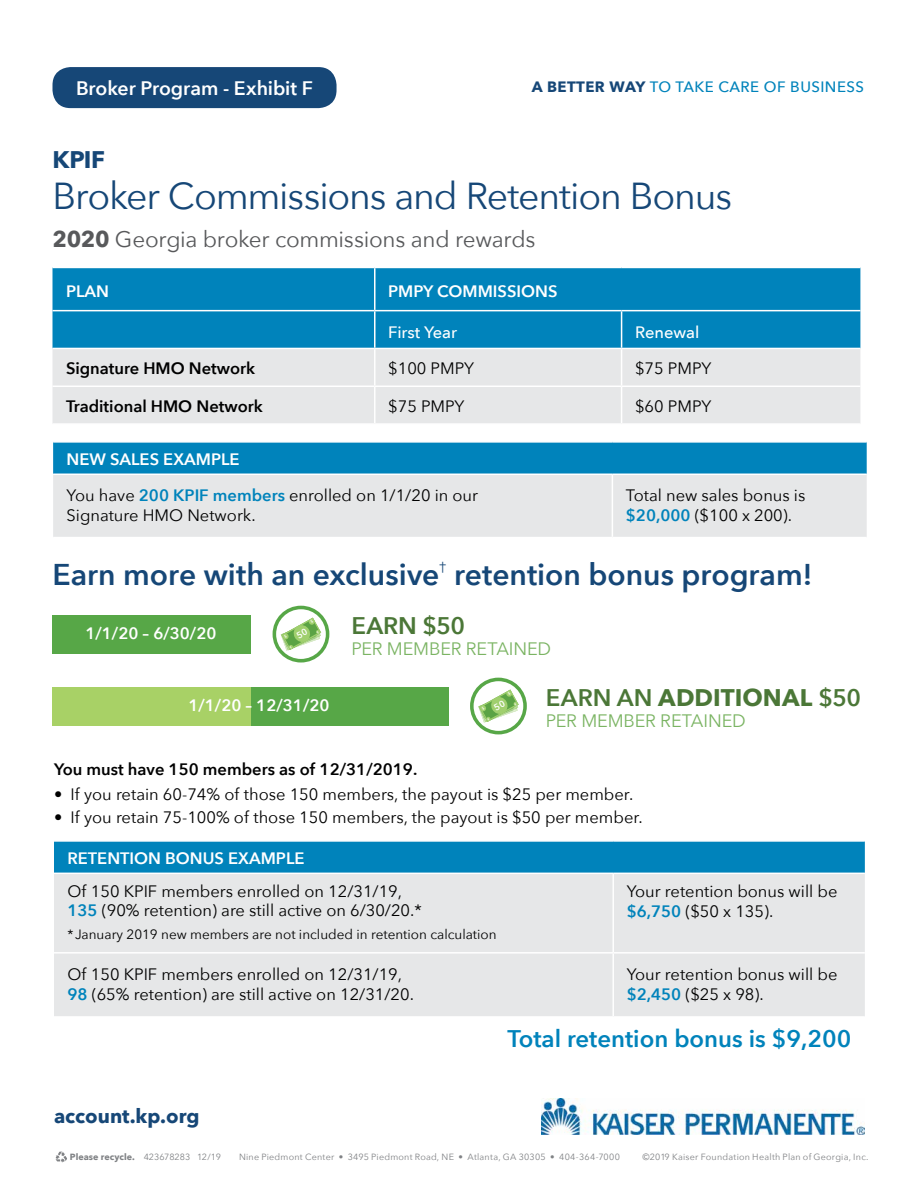
<style>
.page{position:relative;width:918px;height:1188px;background:#fff}
.page>*{position:absolute;margin:0;border:0;box-sizing:border-box;transform-origin:0 0}
.t1{font:37.5px "Avenir Next";letter-spacing:-.03em;color:#164777}
.t2{font:600 30px "Avenir Next";color:#164777}
.t3{font:600 24px "Avenir Next";color:#0083bb}
.t4{font:700 24px "Avenir Next";color:#4b7737}
.t5{font:600 24px "Avenir Next";letter-spacing:-.005em;color:#4b7737}
.t6{font:700 24px "Avenir Next";color:#164777}
.t7{font:22.5px "Avenir Next";letter-spacing:-.015em;color:#58595b}
.t8{font:700 19.95px "Avenir Next";color:#164777}
.t9{font:600 19.5px "Avenir Next";letter-spacing:-.005em;color:#fff}
.t10{font:18px "Avenir Next";letter-spacing:-.005em;color:#7bb463}
.t11{font:16.5px/19.8px "Avenir Next";color:#000}
.t12{font:600 16.5px "Avenir Next";color:#000}
.t13{font:600 16.5px "Avenir Next";color:#fff}
.t14{font:500 16.5px "Avenir Next";color:#fff}
.t15{font:500 15px "Avenir Next";letter-spacing:.03em;color:#0083bb}
.t16{font:13.5px "Avenir Next";color:#000}
.t17{font:13.05px "Avenir Next";color:#164777}
.t18{font:9px "Avenir Next";letter-spacing:.025em;color:#808285}
.t19{font:700 9px "Avenir Next";letter-spacing:.005em;color:#808285}
.s1{font-weight:700;color:#164777}
.s2{font-weight:700}
.s3{font-weight:600;color:#fff}
.s4{font-weight:600;color:#0083bb}
.s5{font-weight:600}
.s6{font-weight:400}
</style>
<div class="page">
<img style="left:542px;top:1098px;width:322px;height:36px">
<svg style="left:56px;top:1152px;width:11px;height:10px"></svg>
<div style="left:52px;top:67px;width:285px;height:41px;background:#164777;border-radius:18px"></div>
<div style="left:52px;top:268px;width:808px;height:80px;background:#0083bb"></div>
<div style="left:52px;top:349px;width:808px;height:74px;background:#e6e7e8"></div>
<hr style="left:374px;top:268px;width:2px;height:42px;background:#fff">
<hr style="left:52px;top:310px;width:323px;height:1px;background:#fff">
<hr style="left:375px;top:310px;width:247px;height:1px;background:#fff">
<hr style="left:374px;top:311px;width:2px;height:37px;background:#fff">
<hr style="left:622px;top:310px;width:238px;height:1px;background:#fff">
<hr style="left:621px;top:311px;width:1px;height:37px;background:#fff">
<hr style="left:374px;top:349px;width:2px;height:37px;background:#fff">
<hr style="left:621px;top:349px;width:1px;height:37px;background:#fff">
<hr style="left:52px;top:386px;width:323px;height:1px;background:#fff">
<hr style="left:375px;top:386px;width:247px;height:1px;background:#fff">
<hr style="left:374px;top:387px;width:2px;height:36px;background:#fff">
<hr style="left:622px;top:386px;width:238px;height:1px;background:#fff">
<hr style="left:621px;top:387px;width:1px;height:36px;background:#fff">
<div style="left:53px;top:443px;width:814px;height:31px;background:#0083bb"></div>
<div style="left:53px;top:475px;width:814px;height:62px;background:#e6e7e8"></div>
<hr style="left:612px;top:475px;width:1px;height:62px;background:#fff">
<div style="left:273px;top:606px;width:56px;height:57px;border:4px solid #57a747;border-radius:50%"></div>
<div style="left:470px;top:678px;width:57px;height:56px;border:4px solid #57a747;border-radius:50%"></div>
<div style="left:52px;top:615px;width:199px;height:39px;background:#57a747"></div>
<div style="left:251px;top:687px;width:198px;height:39px;background:#57a747"></div>
<div style="left:52px;top:687px;width:199px;height:39px;background:#a8d166"></div>
<div style="left:54px;top:842px;width:811px;height:31px;background:#0083bb"></div>
<div style="left:54px;top:874px;width:811px;height:142px;background:#e6e7e8"></div>
<hr style="left:54px;top:952px;width:559px;height:2px;background:#fff">
<hr style="left:613px;top:952px;width:252px;height:2px;background:#fff">
<hr style="left:612px;top:874px;width:2px;height:78px;background:#fff">
<hr style="left:612px;top:954px;width:2px;height:62px;background:#fff">
<svg style="left:281px;top:618px;width:40px;height:33px"></svg>
<svg style="left:478px;top:690px;width:41px;height:32px"></svg>
<p class="t9" style="left:76px;top:72px;width:238px">Broker Program - Exhibit F</p>
<p class="t15" style="left:532px;top:74px;width:334px"><span class="s1">A BETTER WAY</span> TO TAKE CARE OF BUSINESS</p>
<h3 class="t6" style="left:52px;top:139px;width:54px">KPIF</h3>
<h1 class="t1" style="left:52px;top:164px;width:681px">Broker Commissions and Retention Bonus</h1>
<h3 class="t7" style="left:52px;top:220px;width:484px"><span class="s2">2020</span> Georgia broker commissions and rewards</h3>
<p class="t13" style="left:66px;top:277px;width:45px">PLAN</p>
<p class="t13" style="left:388px;top:277px;width:171px">PMPY COMMISSIONS</p>
<p class="t14" style="left:388px;top:318px;width:70px">First Year</p>
<p class="t14" style="left:635px;top:318px;width:66px">Renewal</p>
<p class="t12" style="left:66px;top:354px;width:191px">Signature HMO Network</p>
<p class="t11" style="left:388px;top:358px;width:87px">$100 PMPY</p>
<p class="t11" style="left:635px;top:358px;width:78px">$75 PMPY</p>
<p class="t12" style="left:66px;top:392px;width:198px">Traditional HMO Network</p>
<p class="t11" style="left:388px;top:396px;width:78px">$75 PMPY</p>
<p class="t11" style="left:635px;top:396px;width:78px">$60 PMPY</p>
<p class="t11" style="left:67px;top:440px;width:413px;line-height:36px"><span class="s3">NEW SALES EXAMPLE<br></span>You have <span class="s4">200 KPIF members</span> enrolled on 1/1/20 in our</p>
<p class="t11" style="left:67px;top:504px;width:191px">Signature HMO Network.</p>
<p class="t11" style="left:626px;top:485px;width:181px">Total new sales bonus is <span class="s4">$20,000</span> ($100 x 200).</p>
<h2 class="t2" style="left:52px;top:548px;width:388px">Earn more with an exclusive</h2>
<p class="t17" style="left:439px;top:555px;width:9px">†</p>
<h2 class="t2" style="left:454px;top:548px;width:360px">retention bonus program!</h2>
<p class="t13" style="left:85px;top:619px;width:133px">1/1/20 – 6/30/20</p>
<p class="t13" style="left:188px;top:691px;width:143px">1/1/20 – 12/31/20</p>
<h3 class="t5" style="left:351px;top:605px;width:115px">EARN $50</h3>
<p class="t10" style="left:351px;top:634px;width:201px">PER MEMBER RETAINED</p>
<h3 class="t4" style="left:546px;top:676px;width:317px"><span class="s5">EARN AN</span> ADDITIONAL <span class="s5">$50</span></h3>
<p class="t10" style="left:546px;top:705px;width:201px">PER MEMBER RETAINED</p>
<p class="t12" style="left:54px;top:755px;width:365px">You must have 150 members as of 12/31/2019.</p>
<p class="t11" style="left:54px;top:784px;width:581px">• If you retain 60-74% of those 150 members, the payout is $25 per member.</p>
<p class="t11" style="left:54px;top:806px;width:590px">• If you retain 75-100% of those 150 members, the payout is $50 per member.</p>
<p class="t13" style="left:68px;top:844px;width:239px">RETENTION BONUS EXAMPLE</p>
<p class="t11" style="left:68px;top:880px;width:356px">Of 150 KPIF members enrolled on 12/31/19,<br><span class="s4">135</span> (90% retention) are still active on 6/30/20.*</p>
<p class="t16" style="left:68px;top:923px;width:431px">*January 2019 new members are not included in retention calculation</p>
<p class="t11" style="left:627px;top:881px;width:212px">Your retention bonus will be <span class="s4">$6,750</span> ($50 x 135).</p>
<p class="t11" style="left:68px;top:964px;width:348px">Of 150 KPIF members enrolled on 12/31/19,<br><span class="s4">98</span> (65% retention) are still active on 12/31/20.</p>
<p class="t11" style="left:627px;top:964px;width:212px">Your retention bonus will be <span class="s4">$2,450</span> ($25 x 98).</p>
<h3 class="t3" style="left:507px;top:1018px;width:345px">Total retention bonus is $9,200</h3>
<p class="t8" style="left:54px;top:1099px;width:147px">account.kp.org</p>
<p class="t19" style="left:70px;top:1149px;width:153px">Please recycle. <span class="s6">423678283 12/19</span></p>
<p class="t18" style="left:239px;top:1149px;width:383px">Nine Piedmont Center • 3495 Piedmont Road, NE • Atlanta, GA 30305 • 404-364-7000</p>
<p class="t18" style="left:643px;top:1149px;width:228px">©2019 Kaiser Foundation Health Plan of Georgia, Inc.</p>
</div>
